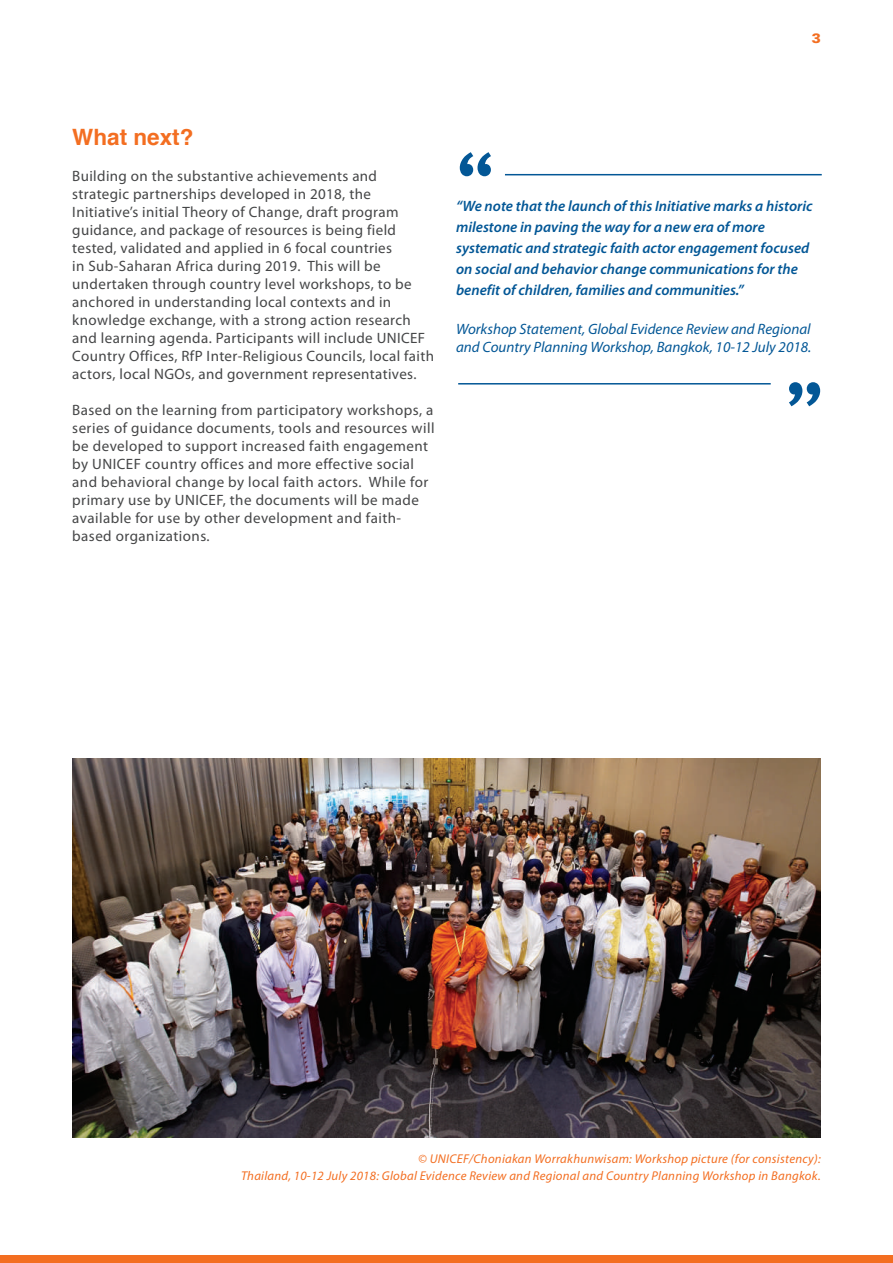
<style>
.page{position:relative;width:893px;height:1263px;background:#fff}
.page>*{position:absolute;margin:0;border:0;box-sizing:border-box;transform-origin:0 0}
.t1{font:90px "Meta Offc Pro Norm";color:#035796}
.t2{font:700 22.5px "Helvetica";color:#f36e21}
.t3{font:15px/18px "Myriad Pro";letter-spacing:.025em;color:#454647}
.t4{font:italic 600 15px/21px "Myriad Pro";color:#035796}
.t5{font:italic 15px/18px "Myriad Pro";color:#035796}
.t6{font:900 13.5px "Univers LT Std";color:#f36e21}
.t7{font:italic 12.75px/16.5px "Myriad Pro";letter-spacing:.02em;color:#f36e21;text-align:right}
</style>
<div class="page">
<hr style="left:505px;top:174px;width:317px;height:1px;background:#035796">
<hr style="left:458px;top:383px;width:313px;height:1px;background:#035796">
<img style="left:72px;top:758px;width:749px;height:379px">
<div style="left:0;top:1255px;width:893px;height:8px;background:#f36e21"></div>
<p class="t6" style="left:812px;top:30px;width:11px">3</p>
<h2 class="t2" style="left:72px;top:123px;width:123px">What next?</h2>
<p class="t3" style="left:72px;top:167px;width:363px">Building on the substantive achievements and strategic partnerships developed in 2018, the Initiative’s initial Theory of Change, draft program guidance, and package of resources is being field tested, validated and applied in 6 focal countries<br>in Sub-Saharan Africa during 2019. This will be undertaken through country level workshops, to be anchored in understanding local contexts and in knowledge exchange, with a strong action research and learning agenda. Participants will include UNICEF Country Offices, RfP Inter-Religious Councils, local faith actors, local NGOs, and government representatives.</p>
<p class="t3" style="left:72px;top:401px;width:364px">Based on the learning from participatory workshops, a series of guidance documents, tools and resources will be developed to support increased faith engagement by UNICEF country offices and more effective social and behavioral change by local faith actors. While for primary use by UNICEF, the documents will be made available for use by other development and faith&shy;based organizations.</p>
<h1 class="t1" style="left:454px;top:117px;width:44px">“</h1>
<p class="t4" style="left:456px;top:195px;width:358px">“We note that the launch of this Initiative marks a historic milestone in paving the way for a new era of more systematic and strategic faith actor engagement focused on social and behavior change communications for the benefit of children, families and communities.”</p>
<p class="t5" style="left:456px;top:320px;width:357px">Workshop Statement, Global Evidence Review and Regional and Country Planning Workshop, Bangkok, 10-12 July 2018.</p>
<h1 class="t1" style="left:826px;top:441px;width:44px;rotate:-180deg">“</h1>
<p class="t7" style="left:241px;top:1150px;width:581px">© UNICEF/Choniakan Worrakhunwisam: Workshop picture (for consistency):<br>Thailand, 10-12 July 2018: Global Evidence Review and Regional and Country Planning Workshop in Bangkok.</p>
</div>
